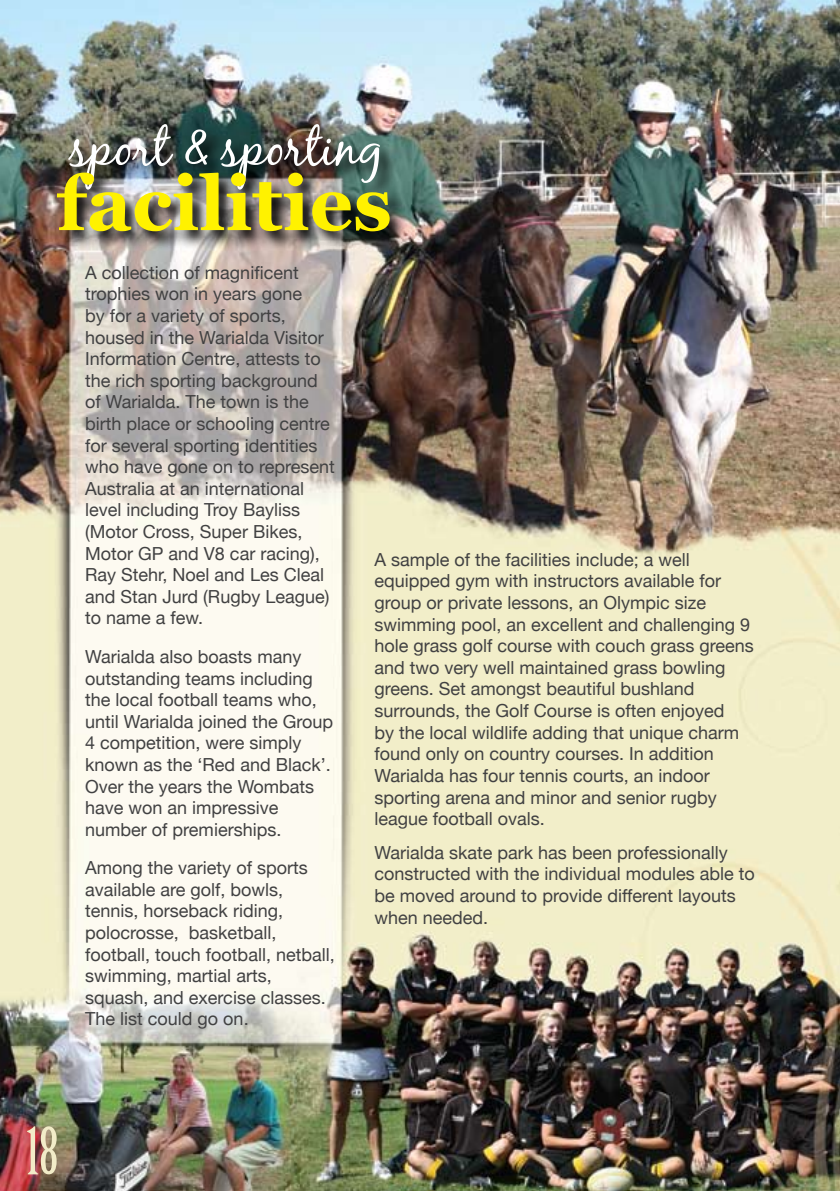
<style>
.page{position:relative;width:840px;height:1191px;background:#fff}
.page>*{position:absolute;margin:0;border:0;box-sizing:border-box;transform-origin:0 0}
.t1{font:700 76px "Georgia";color:#fff200}
.t2{font:64px "Birch Std";color:#f2ecc8}
.t3{font:52px "Black Jack";color:#fff}
.t4{font:18px/21.6px "Helvetica Neue";color:#414142}
</style>
<div class="page">
<img style="left:0;top:0;width:839px;height:1191px">
<img style="left:54px;top:121px;width:352px;height:129px">
<h3 class="t3" style="left:70px;top:116px;width:315px">sport &amp; sporting</h3>
<h1 class="t1" style="left:57px;top:155px;width:337px">facilities</h1>
<p class="t4" style="left:85px;top:261px;width:251px">A collection of magnificent trophies won in years gone<br>by for a variety of sports, housed in the Warialda Visitor<br>Information Centre, attests to the rich sporting background of Warialda. The town is the birth place or schooling centre for several sporting identities who have gone on to represent<br>Australia at an international level including Troy Bayliss (Motor Cross, Super Bikes,<br>Motor GP and V8 car racing),<br>Ray Stehr, Noel and Les Cleal and Stan Jurd (Rugby League) to name a few.</p>
<p class="t4" style="left:85px;top:645px;width:249px">Warialda also boasts many outstanding teams including the local football teams who, until Warialda joined the Group<br>4 competition, were simply known as the ‘Red and Black’.<br>Over the years the Wombats have won an impressive number of premierships.</p>
<p class="t4" style="left:85px;top:856px;width:251px">Among the variety of sports available are golf, bowls, tennis, horseback riding, polocrosse, basketball, football, touch football, netball, swimming, martial arts, squash, and exercise classes.<br>The list could go on.</p>
<p class="t4" style="left:374px;top:548px;width:381px">A sample of the facilities include; a well equipped gym with instructors available for group or private lessons, an Olympic size swimming pool, an excellent and challenging 9 hole grass golf course with couch grass greens and two very well maintained grass bowling greens. Set amongst beautiful bushland surrounds, the Golf Course is often enjoyed<br>by the local wildlife adding that unique charm found only on country courses. In addition Warialda has four tennis courts, an indoor sporting arena and minor and senior rugby league football ovals.</p>
<p class="t4" style="left:374px;top:841px;width:381px">Warialda skate park has been professionally constructed with the individual modules able to be moved around to provide different layouts when needed.</p>
<h2 class="t2" style="left:27px;top:1115px;width:33px">18</h2>
</div>
